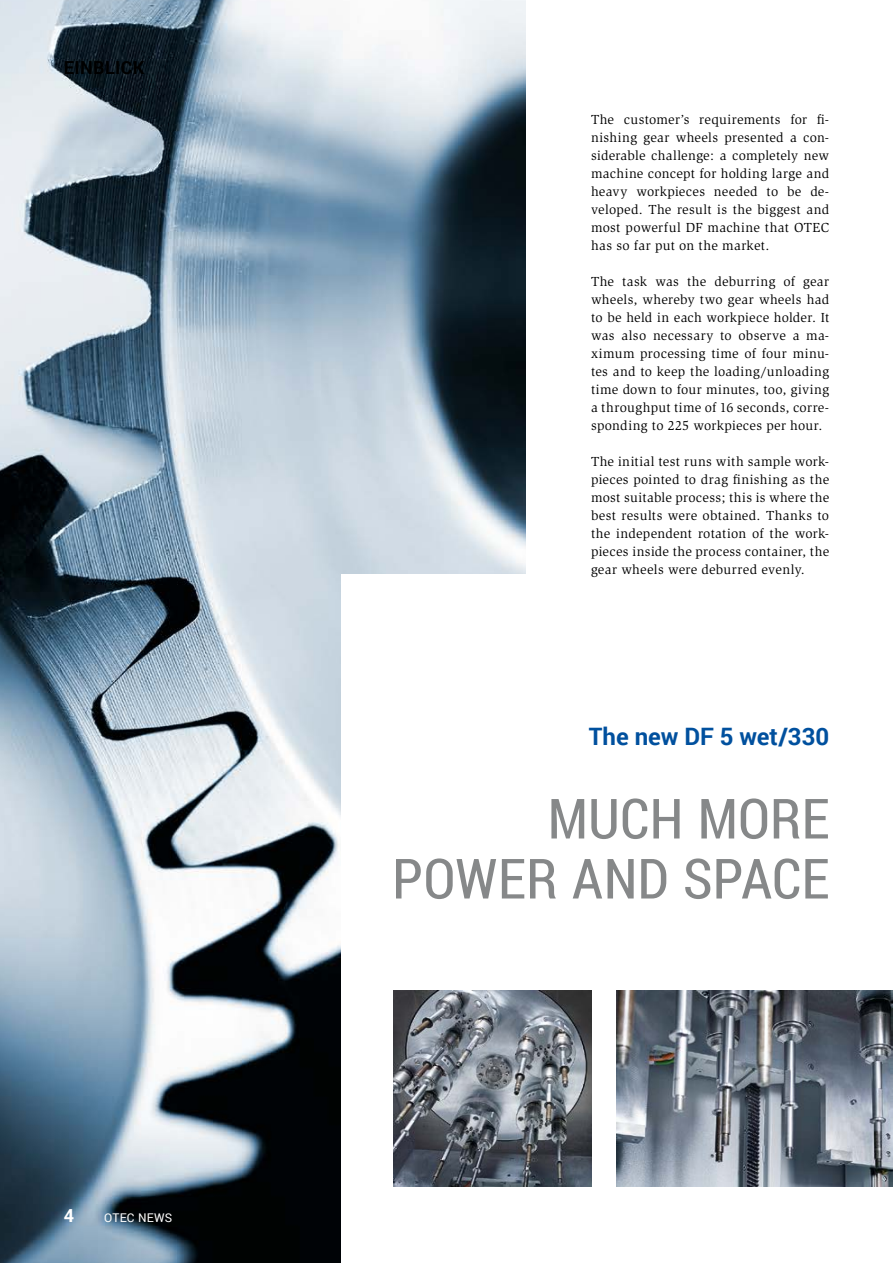
<style>
.page{position:relative;width:893px;height:1263px;background:#fff}
.page>*{position:absolute;margin:0;border:0;box-sizing:border-box;transform-origin:0 0}
.t1{font:55.5px/60px "Roboto Condensed";letter-spacing:.005em;color:#868889;text-align:right}
.t2{font:700 24px "Roboto";letter-spacing:-.005em;color:#00509e}
.t3{font:700 18px "Roboto";letter-spacing:.02em;color:#000}
.t4{font:700 18px "Roboto";color:#fff}
.t5{font:13.5px/18px "Slimbach";letter-spacing:.02em;color:#000;text-align:justify}
.t6{font:12px "Roboto";letter-spacing:.02em;color:#fff}
</style>
<div class="page">
<img style="left:0;top:0;width:525px;height:1263px">
<div style="left:341px;top:574px;width:500px;height:689px;background:#fff"></div>
<img style="left:393px;top:991px;width:198px;height:195px">
<img style="left:617px;top:991px;width:275px;height:195px">
<h3 class="t3" style="left:64px;top:55px;width:82px">EINBLICK</h3>
<h3 class="t4" style="left:64px;top:1203px;width:12px">4</h3>
<p class="t6" style="left:104px;top:1210px;width:70px">OTEC NEWS</p>
<p class="t5" style="left:591px;top:111px;width:240px">The customer’s requirements for fi&shy;nishing gear wheels presented a con&shy;siderable challenge: a completely new machine concept for holding large and heavy workpieces needed to be de&shy;veloped. The result is the biggest and most powerful DF machine that OTEC has so far put on the market.</p>
<p class="t5" style="left:591px;top:273px;width:240px">The task was the deburring of gear wheels, whereby two gear wheels had to be held in each workpiece holder. It was also necessary to observe a ma&shy;ximum processing time of four minu&shy;tes and to keep the loading/unloading time down to four minutes, too, giving a throughput time of 16 seconds, corre&shy;sponding to 225 workpieces per hour.</p>
<p class="t5" style="left:591px;top:453px;width:240px">The initial test runs with sample work&shy;pieces pointed to drag finishing as the most suitable process; this is where the best results were obtained. Thanks to the independent rotation of the work&shy;pieces inside the process container, the gear wheels were deburred evenly.</p>
<h2 class="t2" style="left:589px;top:719px;width:242px">The new DF 5 wet/330</h2>
<h1 class="t1" style="left:392px;top:787px;width:439px">MUCH MORE<br>POWER AND SPACE</h1>
</div>
